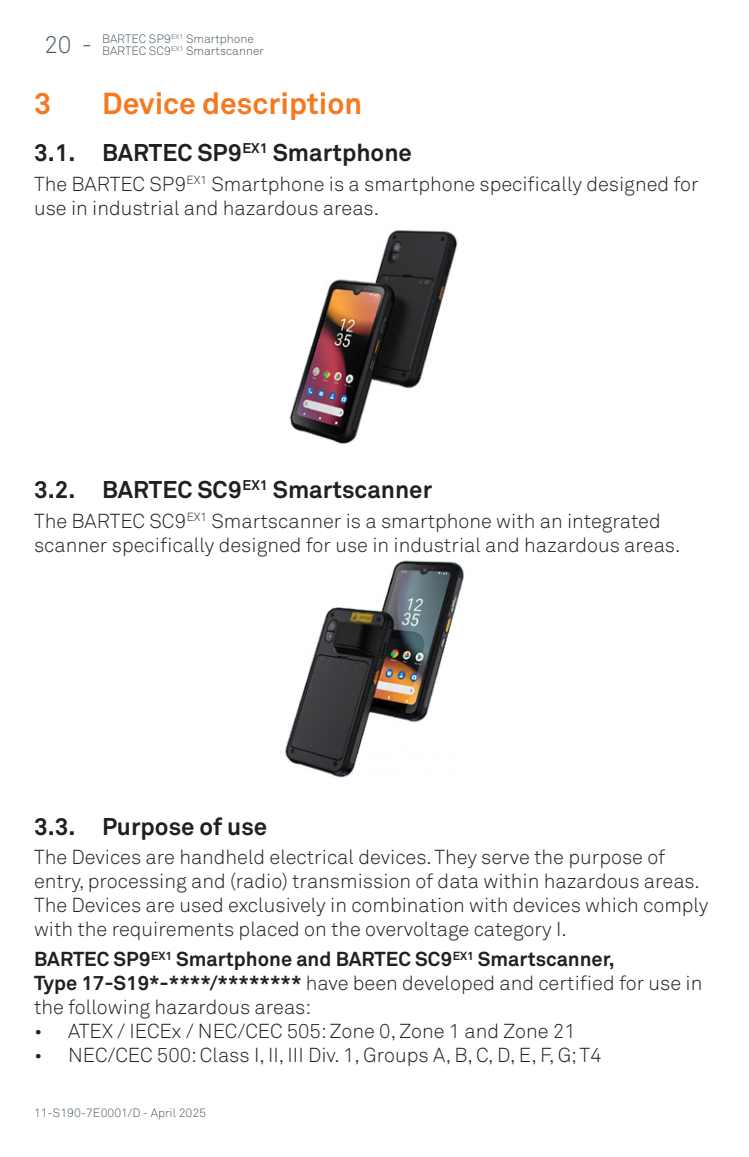
<style>
.page{position:relative;width:749px;height:1157px;background:#fff}
.page>*{position:absolute;margin:0;border:0;box-sizing:border-box;transform-origin:0 0}
.t1{font:700 30px "Akkurat Pro";color:#f47921}
.t2{font:700 24px "Akkurat Pro";color:#231f20}
.t3{font:300 24px "Akkurat Pro";color:#475865}
.t4{font:300 20px/24px "Akkurat Pro";color:#231f20}
.Normal__bold{font:700 20px/24px "Akkurat Pro";color:#231f20}
.t5{font:300 12px/12px "Akkurat Pro";color:#475865}
.s1{font-weight:300}
</style>
<div class="page">
<img style="left:289px;top:230px;width:169px;height:214px">
<img style="left:285px;top:560px;width:180px;height:218px">
<p class="t3" style="left:44px;top:30px;width:50px">20 -</p>
<p class="t5" style="left:102px;top:33px;width:163px">BARTEC SP9<sup>EX1</sup> Smartphone<br>BARTEC SC9<sup>EX1</sup> Smartscanner</p>
<p class="t1" style="left:34px;top:85px;width:19px">3</p>
<p class="t1" style="left:102px;top:85px;width:262px">Device description</p>
<p class="t2" style="left:34px;top:138px;width:38px">3.1.</p>
<p class="t2" style="left:102px;top:138px;width:311px">BARTEC SP9<sup>EX1</sup> Smartphone</p>
<p class="t4" style="left:34px;top:172px;width:666px">The BARTEC SP9<sup>EX1</sup> Smartphone is a smartphone specifically designed for use in industrial and hazardous areas.</p>
<p class="t2" style="left:34px;top:474px;width:38px">3.2.</p>
<p class="t2" style="left:102px;top:474px;width:331px">BARTEC SC9<sup>EX1</sup> Smartscanner</p>
<p class="t4" style="left:34px;top:508px;width:647px">The BARTEC SC9<sup>EX1</sup> Smartscanner is a smartphone with an integrated scanner specifically designed for use in industrial and hazardous areas.</p>
<p class="t2" style="left:34px;top:811px;width:38px">3.3.</p>
<p class="t2" style="left:102px;top:811px;width:167px">Purpose of use</p>
<p class="t4" style="left:34px;top:845px;width:667px">The Devices are handheld electrical devices. They serve the purpose of entry, processing and (radio) transmission of data within hazardous areas.</p>
<p class="t4" style="left:34px;top:893px;width:675px">The Devices are used exclusively in combination with devices which comply with the requirements placed on the overvoltage category I.</p>
<p class="Normal__bold" style="left:34px;top:947px;width:669px">BARTEC SP9<sup>EX1</sup> Smartphone and BARTEC SC9<sup>EX1</sup> Smartscanner,<br>Type 17-S19*-****/******** <span class="s1">have been developed and certified for use in the following hazardous areas:</span></p>
<p class="t4" style="left:34px;top:1019px;width:543px">• ATEX / IECEx / NEC/CEC 505: Zone 0, Zone 1 and Zone 21</p>
<p class="t4" style="left:34px;top:1043px;width:569px">• NEC/CEC 500: Class I, II, III Div. 1, Groups A, B, C, D, E, F, G; T4</p>
<p class="t5" style="left:34px;top:1106px;width:173px">11-S190-7E0001/D - April 2025</p>
</div>
